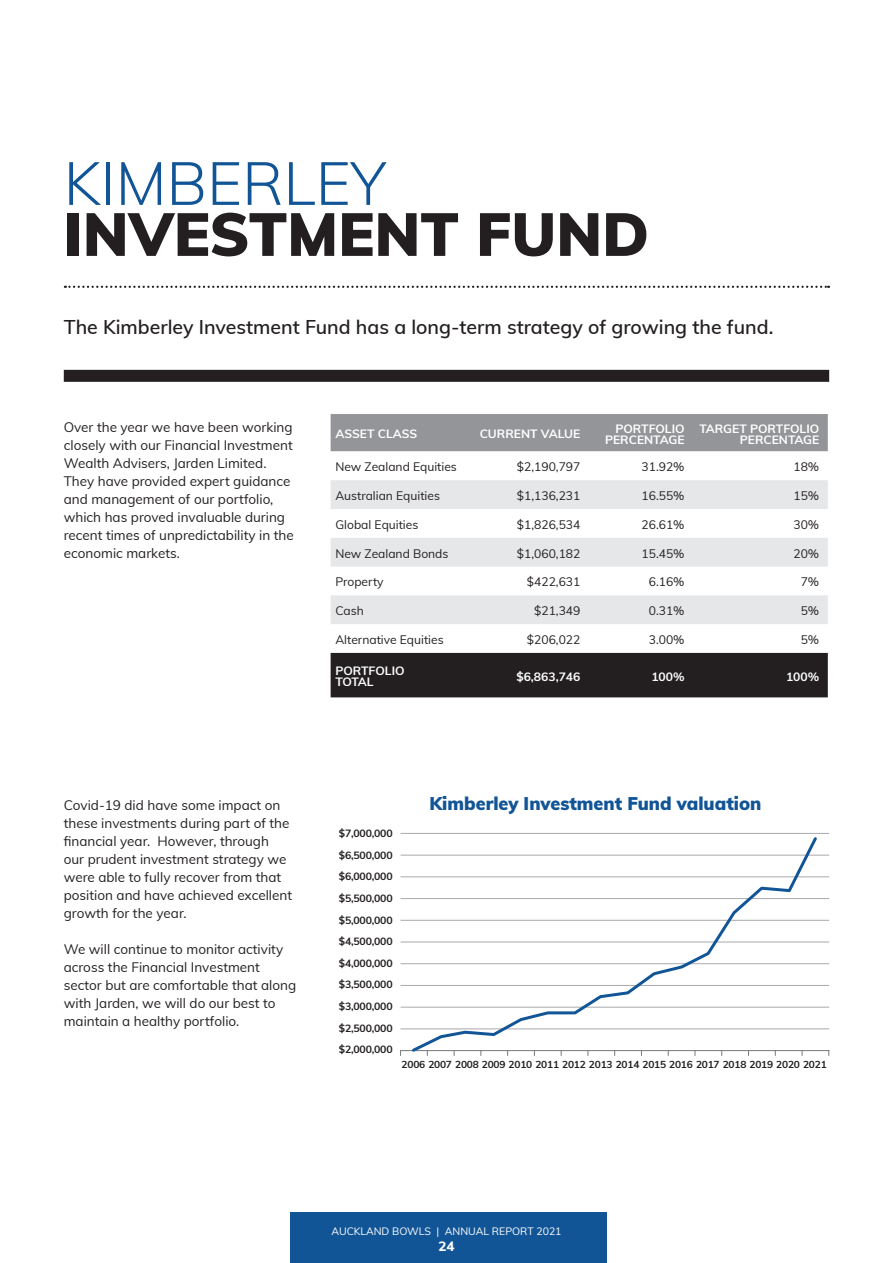
<style>
.page{position:relative;width:893px;height:1263px;background:#fff}
.page>*{position:absolute;margin:0;border:0;box-sizing:border-box;transform-origin:0 0}
.t1{font:900 60px "Muli";color:#231f20}
.t2{font:300 60px "Muli";color:#125596}
.t3{font:600 19.5px "Muli";color:#231f20}
.t4{font:900 18px "Muli";color:#125596}
.t5{font:13.5px/18px "Muli";color:#231f20}
.t6{font:800 13.5px "Muli";color:#fff}
.t7{font:12.15px "Muli";color:#231f20}
.t8{font:700 12.15px/10.8px "Muli";color:#fff;text-align:right}
.t9{font:700 10.5px/21.6px "Muli";letter-spacing:-.02em;color:#231f20;text-align:justify}
.t10{font:10.5px "Muli";color:#fff}
.t11{font:700 10.2px "Muli";letter-spacing:-.02em;color:#231f20}
</style>
<div class="page">
<div style="left:290px;top:1212px;width:317px;height:51px;background:#125596"></div>
<svg style="left:65px;top:286px;width:764px;height:2px"></svg>
<div style="left:64px;top:370px;width:765px;height:12px;background:#231f20"></div>
<div style="left:331px;top:414px;width:497px;height:37px;background:#939598"></div>
<svg style="left:331px;top:451px;width:497px;height:202px"></svg>
<svg style="left:331px;top:480px;width:497px;height:144px;fill:#e6e7e9"></svg>
<div style="left:331px;top:653px;width:497px;height:44px;background:#231f20"></div>
<hr style="left:401px;top:833px;width:428px;height:1px;background:#a8a9ad">
<hr style="left:401px;top:1050px;width:428px;height:1px;background:#76787b">
<hr style="left:401px;top:1028px;width:428px;height:1px;background:#a8a9ad">
<hr style="left:401px;top:1007px;width:428px;height:1px;background:#a8a9ad">
<hr style="left:401px;top:985px;width:428px;height:1px;background:#a8a9ad">
<hr style="left:401px;top:963px;width:428px;height:1px;background:#a8a9ad">
<hr style="left:401px;top:942px;width:428px;height:1px;background:#a8a9ad">
<hr style="left:401px;top:920px;width:428px;height:1px;background:#a8a9ad">
<hr style="left:401px;top:898px;width:428px;height:1px;background:#a8a9ad">
<hr style="left:401px;top:876px;width:428px;height:1px;background:#a8a9ad">
<hr style="left:401px;top:855px;width:428px;height:1px;background:#a8a9ad">
<svg style="left:409px;top:837px;width:410px;height:217px"></svg>
<h1 class="t2" style="left:64px;top:140px;width:324px">KIMBERLEY</h1>
<h1 class="t1" style="left:64px;top:190px;width:587px">INVESTMENT FUND</h1>
<h2 class="t3" style="left:64px;top:312px;width:711px">The Kimberley Investment Fund has a long-term strategy of growing the fund.</h2>
<p class="t5" style="left:64px;top:417px;width:231px">Over the year we have been working closely with our Financial Investment Wealth Advisers, Jarden Limited.<br>They have provided expert guidance and management of our portfolio, which has proved invaluable during recent times of unpredictability in the economic markets.</p>
<p class="t8" style="left:335px;top:428px;width:83px">ASSET CLASS</p>
<p class="t8" style="left:480px;top:428px;width:102px">CURRENT VALUE</p>
<p class="t8" style="left:605px;top:422px;width:81px">PORTFOLIO<br>PERCENTAGE</p>
<p class="t8" style="left:699px;top:422px;width:121px">TARGET PORTFOLIO<br>PERCENTAGE</p>
<p class="t7" style="left:335px;top:458px;width:123px">New Zealand Equities</p>
<p class="t7" style="left:517px;top:458px;width:65px">$2,190,797</p>
<p class="t7" style="left:641px;top:458px;width:45px">31.92%</p>
<p class="t7" style="left:793px;top:458px;width:27px">18%</p>
<p class="t7" style="left:335px;top:487px;width:106px">Australian Equities</p>
<p class="t7" style="left:517px;top:487px;width:65px">$1,136,231</p>
<p class="t7" style="left:641px;top:487px;width:45px">16.55%</p>
<p class="t7" style="left:793px;top:487px;width:27px">15%</p>
<p class="t7" style="left:335px;top:515px;width:84px">Global Equities</p>
<p class="t7" style="left:517px;top:515px;width:65px">$1,826,534</p>
<p class="t7" style="left:641px;top:515px;width:45px">26.61%</p>
<p class="t7" style="left:793px;top:515px;width:27px">30%</p>
<p class="t7" style="left:335px;top:544px;width:115px">New Zealand Bonds</p>
<p class="t7" style="left:517px;top:544px;width:65px">$1,060,182</p>
<p class="t7" style="left:641px;top:544px;width:45px">15.45%</p>
<p class="t7" style="left:793px;top:544px;width:27px">20%</p>
<p class="t7" style="left:335px;top:573px;width:50px">Property</p>
<p class="t7" style="left:527px;top:573px;width:55px">$422,631</p>
<p class="t7" style="left:649px;top:573px;width:37px">6.16%</p>
<p class="t7" style="left:801px;top:573px;width:20px">7%</p>
<p class="t7" style="left:335px;top:602px;width:30px">Cash</p>
<p class="t7" style="left:534px;top:602px;width:48px">$21,349</p>
<p class="t7" style="left:649px;top:602px;width:37px">0.31%</p>
<p class="t7" style="left:801px;top:602px;width:20px">5%</p>
<p class="t7" style="left:335px;top:631px;width:110px">Alternative Equities</p>
<p class="t7" style="left:527px;top:631px;width:55px">$206,022</p>
<p class="t7" style="left:649px;top:631px;width:37px">3.00%</p>
<p class="t7" style="left:801px;top:631px;width:20px">5%</p>
<p class="t8" style="left:335px;top:665px;width:71px;text-align:left">PORTFOLIO<br>TOTAL</p>
<p class="t8" style="left:516px;top:670px;width:66px">$6,863,746</p>
<p class="t8" style="left:651px;top:670px;width:35px">100%</p>
<p class="t8" style="left:786px;top:670px;width:35px">100%</p>
<p class="t5" style="left:64px;top:795px;width:230px">Covid-19 did have some impact on these investments during part of the financial year. However, through our prudent investment strategy we were able to fully recover from that position and have achieved excellent growth for the year.</p>
<p class="t5" style="left:64px;top:939px;width:234px">We will continue to monitor activity across the Financial Investment sector but are comfortable that along with Jarden, we will do our best to maintain a healthy portfolio.</p>
<p class="t9" style="left:339px;top:822px;width:55px">$7,000,000 $6,500,000 $6,000,000 $5,500,000 $5,000,000 $4,500,000 $4,000,000 $3,500,000 $3,000,000 $2,500,000 $2,000,000</p>
<h3 class="t4" style="left:430px;top:790px;width:333px">Kimberley Investment Fund valuation</h3>
<p class="t11" style="left:402px;top:1057px;width:427px">2006 2007 2008 2009 2010 2011 2012 2013 2014 2015 2016 2017 2018 2019 2020 2021</p>
<p class="t10" style="left:331px;top:1223px;width:232px">AUCKLAND BOWLS | ANNUAL REPORT 2021</p>
<p class="t6" style="left:438px;top:1236px;width:18px">24</p>
</div>
